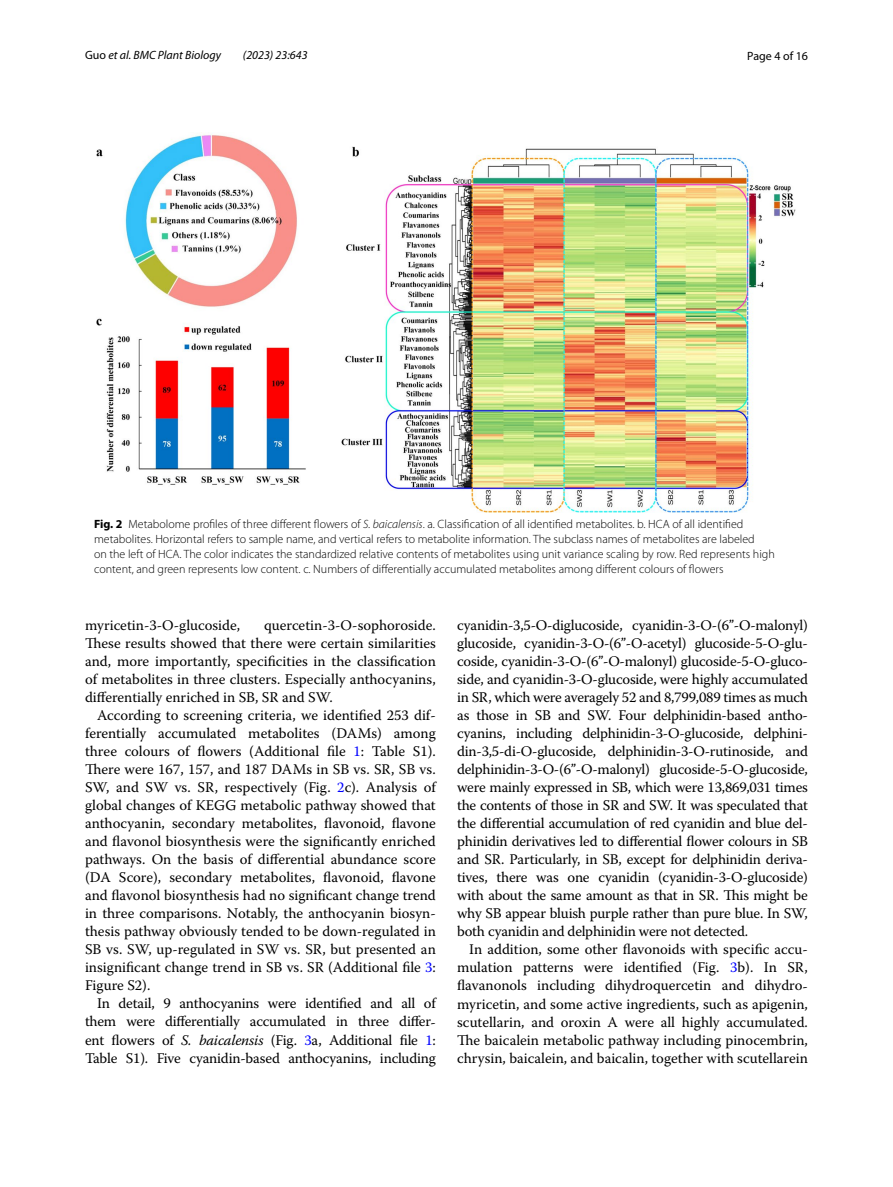
<style>
.page{position:relative;width:893px;height:1187px;background:#fff}
.page>*{position:absolute;margin:0;border:0;box-sizing:border-box;transform-origin:0 0}
.t1{font:14.7px/18px "Warnock Pro";color:#000;text-align:justify}
.t2{font:300 12px/15px "Myriad Pro";color:#000}
.t3{font:italic 12px "Myriad Pro";color:#000}
.t4{font:12px "Myriad Pro";color:#000}
.s1{font-style:normal}
.s2{font-weight:700}
.s3{font-style:italic}
.s4{color:#00f}
</style>
<div class="page">
<img style="left:96px;top:134px;width:700px;height:378px">
<p class="t3" style="left:85px;top:48px;width:138px"><span class="s1">Guo</span> et al. BMC Plant Biology</p>
<p class="t3" style="left:243px;top:48px;width:66px">(2023) 23:643</p>
<p class="t4" style="left:747px;top:48px;width:62px">Page 4 of 16</p>
<p class="t2" style="left:94px;top:516px;width:682px"><span class="s2">Fig. 2</span> Metabolome profiles of three different flowers of <span class="s3">S. baicalensis</span>. a. Classification of all identified metabolites. b. HCA of all identified metabolites. Horizontal refers to sample name, and vertical refers to metabolite information. The subclass names of metabolites are labeled<br>on the left of HCA. The color indicates the standardized relative contents of metabolites using unit variance scaling by row. Red represents high content, and green represents low content. c. Numbers of differentially accumulated metabolites among different colours of flowers</p>
<p class="t1" style="left:85px;top:616px;width:352px;text-indent:179px">quercetin-3-O-sophoroside.<br>These results showed that there were certain similarities and, more importantly, specificities in the classification of metabolites in three clusters. Especially anthocyanins, differentially enriched in SB, SR and SW.</p>
<p class="t1" style="left:85px;top:706px;width:352px;text-indent:12px">According to screening criteria, we identified 253 dif&shy;ferentially accumulated metabolites (DAMs) among three colours of flowers (Additional file <span class="s4">1</span>: Table S1).<br>There were 167, 157, and 187 DAMs in SB vs. SR, SB vs.<br>SW, and SW vs. SR, respectively (Fig. <span class="s4">2</span>c). Analysis of global changes of KEGG metabolic pathway showed that anthocyanin, secondary metabolites, flavonoid, flavone and flavonol biosynthesis were the significantly enriched pathways. On the basis of differential abundance score (DA Score), secondary metabolites, flavonoid, flavone and flavonol biosynthesis had no significant change trend in three comparisons. Notably, the anthocyanin biosyn&shy;thesis pathway obviously tended to be down-regulated in SB vs. SW, up-regulated in SW vs. SR, but presented an insignificant change trend in SB vs. SR (Additional file <span class="s4">3</span>:<br>Figure S2).</p>
<p class="t1" style="left:85px;top:994px;width:352px;text-indent:12px">In detail, 9 anthocyanins were identified and all of them were differentially accumulated in three differ&shy;ent flowers of <span class="s3">S. baicalensis</span> (Fig. <span class="s4">3</span>a, Additional file <span class="s4">1</span>:<br>Table S1). Five cyanidin-based anthocyanins, including</p>
<p class="t1" style="left:85px;top:616px;width:157px">myricetin-3-O-glucoside,</p>
<p class="t1" style="left:457px;top:616px;width:352px">cyanidin-3,5-O-diglucoside, cyanidin-3-O-(6’’-O-malonyl) glucoside, cyanidin-3-O-(6’’-O-acetyl) glucoside-5-O-glu&shy;coside, cyanidin-3-O-(6’’-O-malonyl) glucoside-5-O-gluco&shy;side, and cyanidin-3-O-glucoside, were highly accumulated in SR, which were averagely 52 and 8,799,089 times as much as those in SB and SW. Four delphinidin-based antho&shy;cyanins, including delphinidin-3-O-glucoside, delphini&shy;din-3,5-di-O-glucoside, delphinidin-3-O-rutinoside, and delphinidin-3-O-(6’’-O-malonyl) glucoside-5-O-glucoside, were mainly expressed in SB, which were 13,869,031 times the contents of those in SR and SW. It was speculated that the differential accumulation of red cyanidin and blue del&shy;phinidin derivatives led to differential flower colours in SB and SR. Particularly, in SB, except for delphinidin deriva&shy;tives, there was one cyanidin (cyanidin-3-O-glucoside) with about the same amount as that in SR. This might be why SB appear bluish purple rather than pure blue. In SW, both cyanidin and delphinidin were not detected.</p>
<p class="t1" style="left:457px;top:940px;width:352px;text-indent:12px">In addition, some other flavonoids with specific accu&shy;mulation patterns were identified (Fig. <span class="s4">3</span>b). In SR, flavanonols including dihydroquercetin and dihydro&shy;myricetin, and some active ingredients, such as apigenin, scutellarin, and oroxin A were all highly accumulated.<br>The baicalein metabolic pathway including pinocembrin, chrysin, baicalein, and baicalin, together with scutellarein</p>
</div>
